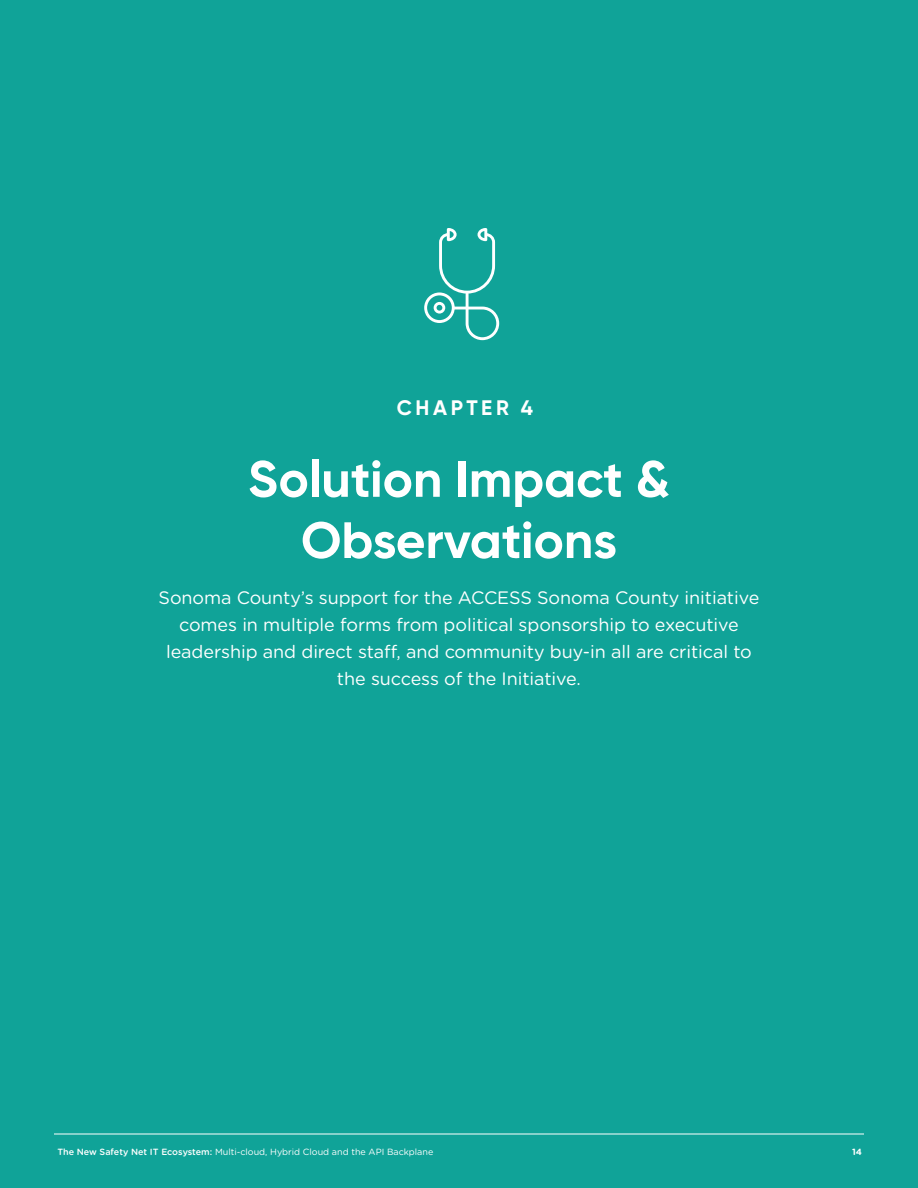
<style>
.page{position:relative;width:918px;height:1188px;background:#10a398}
.page>*{position:absolute;margin:0;border:0;box-sizing:border-box;transform-origin:0 0}
.t1{font:700 51px/61.2px "Gilroy";color:#fff;text-align:center}
.t2{font:700 21px "Gilroy";letter-spacing:.17em;color:#fff}
.t3{font:18px/27px "Gotham Rounded";letter-spacing:-.005em;color:#fff;text-align:center}
.t4{font:9px "Gotham Rounded";color:#fff}
.t5{font:700 9px "Gotham Rounded";color:#fff}
.s1{font-weight:500}
</style>
<div class="page">
<hr style="left:54px;top:1134px;width:810px;height:1px;background:#fff">
<svg style="left:424px;top:228px;width:75px;height:112px"></svg>
<p class="t2" style="left:397px;top:395px;width:138px">CHAPTER 4</p>
<h1 class="t1" style="left:248px;top:448px;width:423px">Solution Impact &amp;<br>Observations</h1>
<p class="t3" style="left:159px;top:583px;width:602px">Sonoma County’s support for the ACCESS Sonoma County initiative comes in multiple forms from political sponsorship to executive leadership and direct staff, and community buy-in all are critical to the success of the Initiative.</p>
<p class="t4" style="left:57px;top:1145px;width:378px"><span class="s1">The New Safety Net IT Ecosystem:</span> Multi-cloud, Hybrid Cloud and the API Backplane</p>
<p class="t5" style="left:852px;top:1145px;width:11px">14</p>
</div>
